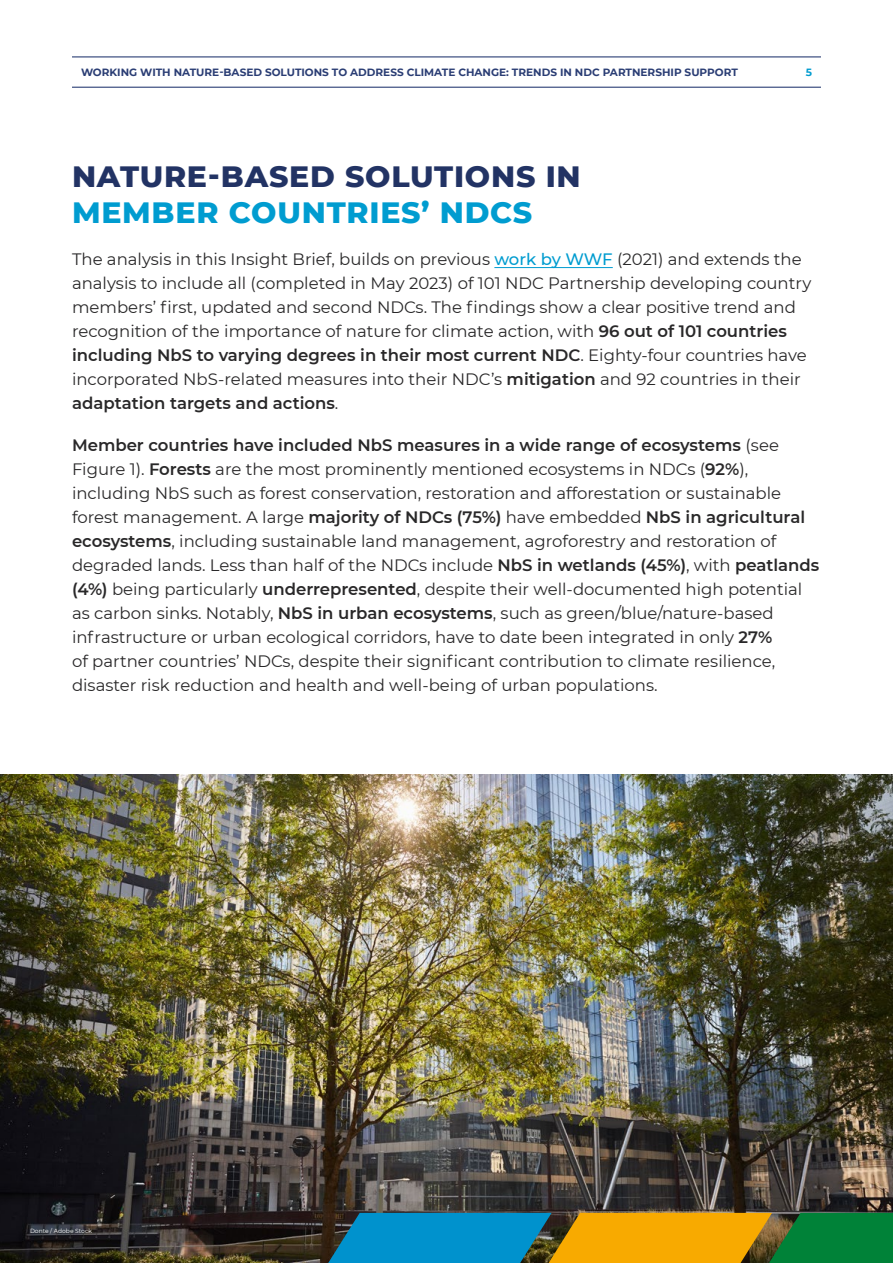
<style>
.page{position:relative;width:893px;height:1263px;background:#fff}
.page>*{position:absolute;margin:0;border:0;box-sizing:border-box;transform-origin:0 0}
.t1{font:800 30px/36px "Montserrat";letter-spacing:.025em;color:#223364}
.t2{font:16.5px/24px "Montserrat";color:#292829}
.t3{font:700 10.5px "Montserrat";color:#2a3d74}
.t4{font:700 10.5px "Montserrat";color:#009cd0}
.Photo_credit{font:6px "Montserrat";color:#fff}
.s1{color:#009cd0}
.s2{font-weight:500;color:#009cd0}
.s3{font-weight:600}
</style>
<div class="page">
<hr style="left:72px;top:57px;width:749px;height:1px;background:#122864">
<hr style="left:72px;top:87px;width:749px;height:1px;background:#122864">
<hr style="left:494px;top:267px;width:119px;height:1px;background:#009cd0">
<img style="left:0;top:774px;width:893px;height:489px">
<svg style="left:328px;top:1213px;width:565px;height:50px;background:#5e8c55"></svg>
<p class="t3" style="left:81px;top:64px;width:658px">WORKING WITH NATURE-BASED SOLUTIONS TO ADDRESS CLIMATE CHANGE: TRENDS IN NDC PARTNERSHIP SUPPORT</p>
<p class="t4" style="left:806px;top:64px;width:8px">5</p>
<h3 class="t1" style="left:72px;top:156px;width:510px">NATURE-BASED SOLUTIONS IN<br><span class="s1">MEMBER COUNTRIES’ NDCS</span></h3>
<p class="t2" style="left:72px;top:246px;width:741px">The analysis in this Insight Brief, builds on previous <span class="s2">work by WWF</span> (2021) and extends the analysis to include all (completed in May 2023) of 101 NDC Partnership developing country members’ first, updated and second NDCs. The findings show a clear positive trend and recognition of the importance of nature for climate action, with <span class="s3">96 out of 101 countries including NbS to varying degrees in their most current NDC</span>. Eighty-four countries have incorporated NbS-related measures into their NDC’s <span class="s3">mitigation</span> and 92 countries in their <span class="s3">adaptation targets and actions</span>.</p>
<p class="t2" style="left:72px;top:432px;width:749px"><span class="s3">Member countries have included NbS measures in a wide range of ecosystems</span> (see Figure 1). <span class="s3">Forests</span> are the most prominently mentioned ecosystems in NDCs (<span class="s3">92%</span>), including NbS such as forest conservation, restoration and afforestation or sustainable forest management. A large <span class="s3">majority of NDCs (75%)</span> have embedded <span class="s3">NbS in agricultural ecosystems</span>, including sustainable land management, agroforestry and restoration of degraded lands. Less than half of the NDCs include <span class="s3">NbS in wetlands (45%)</span>, with <span class="s3">peatlands (4%)</span> being particularly <span class="s3">underrepresented</span>, despite their well-documented high potential as carbon sinks. Notably, <span class="s3">NbS in urban ecosystems</span>, such as green/blue/nature-based infrastructure or urban ecological corridors, have to date been integrated in only <span class="s3">27%<br></span>of partner countries’ NDCs, despite their significant contribution to climate resilience, disaster risk reduction and health and well-being of urban populations.</p>
<p class="Photo_credit" style="left:30px;top:1227px;width:63px">Donte / Adobe Stock</p>
</div>
